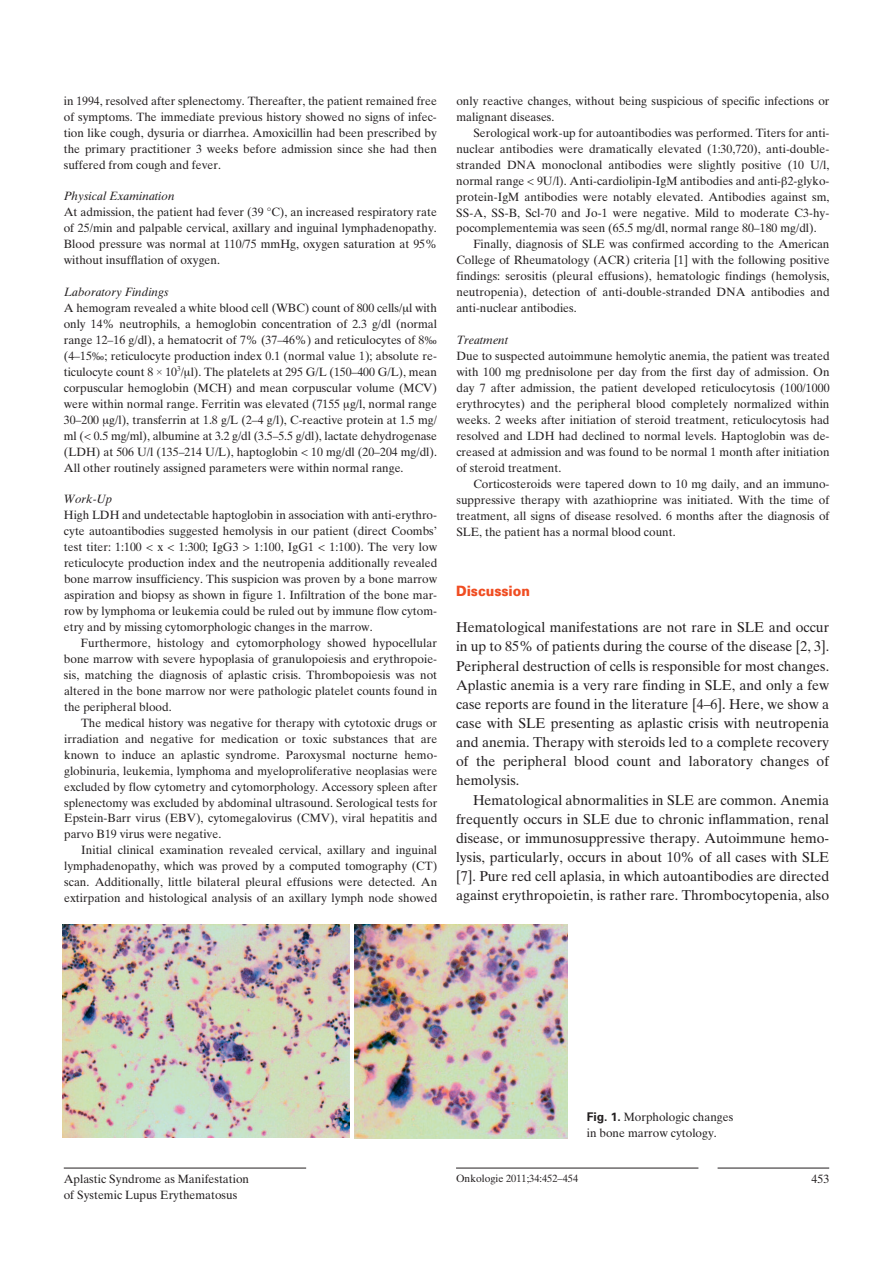
<style>
.page{position:relative;width:893px;height:1263px;background:#fff}
.page>*{position:absolute;margin:0;border:0;box-sizing:border-box;transform-origin:0 0}
.t1{font:14.25px/19.2px "Times Ten";color:#231f20;text-align:justify}
.t2{font:900 14.25px "Univers";color:#f04d22;scale:.9 1}
.t3{font:12px/15.9px "Times Ten";color:#231f20;text-align:justify}
.t4{font:italic 12px "Times Ten";color:#231f20}
.t5{font:10.5px "Times Ten";color:#231f20}
.s1{font-family:"Minion Pro"}
.s2{font-family:"Times New Roman"}
.s3{font-family:"Univers";font-weight:700}
</style>
<div class="page">
<hr style="left:456px;top:1168px;width:242px;height:1px;background:#231f20">
<hr style="left:64px;top:1168px;width:242px;height:1px;background:#231f20">
<hr style="left:718px;top:1168px;width:111px;height:1px;background:#231f20">
<img style="left:63px;top:924px;width:286px;height:213px">
<img style="left:354px;top:924px;width:214px;height:214px">
<p class="t3" style="left:64px;top:93px;width:375px">in 1994, resolved after splenectomy. Thereafter, the patient remained free of symptoms. The immediate previous history showed no signs of infec&shy;tion like cough, dysuria or diarrhea. Amoxicillin had been prescribed by the primary practitioner 3 weeks before admission since she had then suffered from cough and fever.</p>
<p class="t4" style="left:64px;top:189px;width:112px">Physical Examination</p>
<p class="t3" style="left:64px;top:204px;width:375px">At admission, the patient had fever (39 °C), an increased respiratory rate of 25/min and palpable cervical, axillary and inguinal lymphadenopathy.<br>Blood pressure was normal at 110/75 mmHg, oxygen saturation at 95% without insufflation of oxygen.</p>
<p class="t4" style="left:64px;top:285px;width:106px">Laboratory Findings</p>
<p class="t3" style="left:64px;top:300px;width:375px">A hemogram revealed a white blood cell (WBC) count of 800 cells/ l with only 14% neutrophils, a hemoglobin concentration of 2.3 g/dl (normal range 12–16 g/dl), a hematocrit of 7% (37–46%) and reticulocytes of 8<span class="s1">‰ </span>(4–15<span class="s1">‰</span>; reticulocyte production index 0.1 (normal value 1); absolute re&shy;ticulocyte count 8 <span class="s2">×</span> 10<sup>3</sup>/ l). The platelets at 295 G/L (150–400 G/L), mean corpuscular hemoglobin (MCH) and mean corpuscular volume (MCV) were within normal range. Ferritin was elevated (7155 g/l, normal range 30–200 g/l), transferrin at 1.8 g/L (2–4 g/l), C-reactive protein at 1.5 mg/ ml (&lt; 0.5 mg/ml), albumine at 3.2 g/dl (3.5–5.5 g/dl), lactate dehydrogenase (LDH) at 506 U/l (135–214 U/L), haptoglobin &lt; 10 mg/dl (20–204 mg/dl).<br>All other routinely assigned parameters were within normal range.</p>
<p class="t4" style="left:64px;top:492px;width:50px">Work-Up</p>
<p class="t3" style="left:64px;top:507px;width:375px">High LDH and undetectable haptoglobin in association with anti-erythro&shy;cyte autoantibodies suggested hemolysis in our patient (direct Coombs’ test titer: 1:100 &lt; x &lt; 1:300; IgG3 &gt; 1:100, IgG1 &lt; 1:100). The very low reticulocyte production index and the neutropenia additionally revealed bone marrow insufficiency. This suspicion was proven by a bone marrow aspiration and biopsy as shown in figure 1. Infiltration of the bone mar&shy;row by lymphoma or leukemia could be ruled out by immune flow cytom&shy;etry and by missing cytomorphologic changes in the marrow.</p>
<p class="t3" style="left:64px;top:635px;width:375px;text-indent:17px">Furthermore, histology and cytomorphology showed hypocellular bone marrow with severe hypoplasia of granulopoiesis and erythropoie&shy;sis, matching the diagnosis of aplastic crisis. Thrombopoiesis was not altered in the bone marrow nor were pathologic platelet counts found in the peripheral blood.</p>
<p class="t3" style="left:64px;top:715px;width:375px;text-indent:17px">The medical history was negative for therapy with cytotoxic drugs or irradiation and negative for medication or toxic substances that are known to induce an aplastic syndrome. Paroxysmal nocturne hemo&shy;globinuria, leukemia, lymphoma and myeloproliferative neoplasias were excluded by flow cytometry and cytomorphology. Accessory spleen after splenectomy was excluded by abdominal ultrasound. Serological tests for Epstein-Barr virus (EBV), cytomegalovirus (CMV), viral hepatitis and parvo B19 virus were negative.</p>
<p class="t3" style="left:64px;top:842px;width:375px;text-indent:17px">Initial clinical examination revealed cervical, axillary and inguinal lymphadenopathy, which was proved by a computed tomography (CT) scan. Additionally, little bilateral pleural effusions were detected. An extirpation and histological analysis of an axillary lymph node showed</p>
<p class="t3" style="left:456px;top:93px;width:375px">only reactive changes, without being suspicious of specific infections or malignant diseases.</p>
<p class="t3" style="left:456px;top:125px;width:375px;text-indent:17px">Serological work-up for autoantibodies was performed. Titers for anti&shy;nuclear antibodies were dramatically elevated (1:30,720), anti-double&shy;stranded DNA monoclonal antibodies were slightly positive (10 U/l, normal range &lt; 9U/l). Anti-cardiolipin-IgM antibodies and anti- 2-glyko&shy;protein-IgM antibodies were notably elevated. Antibodies against sm, SS-A, SS-B, Scl-70 and Jo-1 were negative. Mild to moderate C3-hy&shy;pocomplementemia was seen (65.5 mg/dl, normal range 80–180 mg/dl).</p>
<p class="t3" style="left:456px;top:236px;width:375px;text-indent:17px">Finally, diagnosis of SLE was confirmed according to the American College of Rheumatology (ACR) criteria [1] with the following positive findings: serositis (pleural effusions), hematologic findings (hemolysis, neutropenia), detection of anti-double-stranded DNA antibodies and anti-nuclear antibodies.</p>
<p class="t4" style="left:456px;top:333px;width:53px">Treatment</p>
<p class="t3" style="left:456px;top:348px;width:375px">Due to suspected autoimmune hemolytic anemia, the patient was treated with 100 mg prednisolone per day from the first day of admission. On day 7 after admission, the patient developed reticulocytosis (100/1000 erythrocytes) and the peripheral blood completely normalized within weeks. 2 weeks after initiation of steroid treatment, reticulocytosis had resolved and LDH had declined to normal levels. Haptoglobin was de&shy;creased at admission and was found to be normal 1 month after initiation of steroid treatment.</p>
<p class="t3" style="left:456px;top:476px;width:375px;text-indent:17px">Corticosteroids were tapered down to 10 mg daily, and an immuno&shy;suppressive therapy with azathioprine was initiated. With the time of treatment, all signs of disease resolved. 6 months after the diagnosis of SLE, the patient has a normal blood count.</p>
<p class="t2" style="left:456px;top:582px;width:84px">Discussion</p>
<p class="t1" style="left:456px;top:618px;width:375px">Hematological manifestations are not rare in SLE and occur in up to 85% of patients during the course of the disease [2, 3].<br>Peripheral destruction of cells is responsible for most changes.<br>Aplastic anemia is a very rare finding in SLE, and only a few case reports are found in the literature [4–6]. Here, we show a case with SLE presenting as aplastic crisis with neutropenia and anemia. Therapy with steroids led to a complete recovery of the peripheral blood count and laboratory changes of hemolysis.</p>
<p class="t1" style="left:456px;top:790px;width:375px;text-indent:17px">Hematological abnormalities in SLE are common. Anemia frequently occurs in SLE due to chronic inflammation, renal disease, or immunosuppressive therapy. Autoimmune hemo&shy;lysis, particularly, occurs in about 10% of all cases with SLE [7]. Pure red cell aplasia, in which autoantibodies are directed against erythropoietin, is rather rare. Thrombocytopenia, also</p>
<p class="t3" style="left:587px;top:1109px;width:148px"><span class="s3">Fig. 1.</span> Morphologic changes in bone marrow cytology.</p>
<p class="t3" style="left:64px;top:1171px;width:187px">Aplastic Syndrome as Manifestation</p>
<p class="t5" style="left:456px;top:1172px;width:124px">Onkologie 2011;34:452–454</p>
<p class="t3" style="left:64px;top:1186px;width:175px">of Systemic Lupus Erythematosus</p>
<p class="t3" style="left:811px;top:1171px;width:19px">453</p>
</div>
